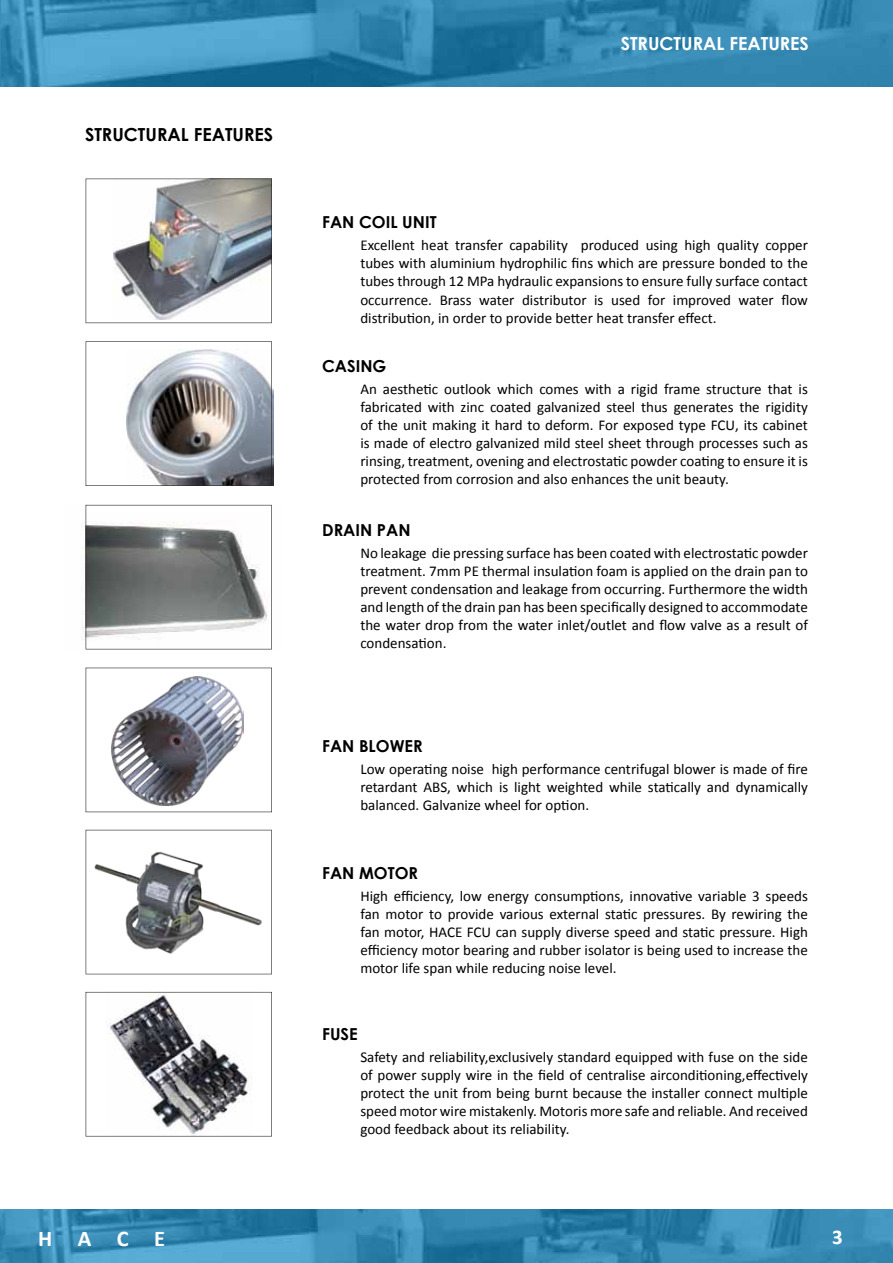
<style>
.page{position:relative;width:893px;height:1263px;background:#fff}
.page>*{position:absolute;margin:0;border:0;box-sizing:border-box;transform-origin:0 0}
.t1{font:700 22.5px "Calibri";color:#fff}
.t2{font:700 21px "Calibri";color:#fff}
.t3{font:700 18px "Century Gothic";color:#fff}
.t4{font:700 18px "Century Gothic";color:#000}
.t5{font:700 16.5px "Century Gothic";color:#000}
.t6{font:15px/18px "Calibri";color:#000;text-align:justify}
</style>
<div class="page">
<img style="left:0;top:0;width:893px;height:86px">
<img style="left:0;top:1210px;width:893px;height:53px">
<img style="left:81px;top:504px;width:191px;height:144px">
<img style="left:85px;top:829px;width:187px;height:146px">
<svg style="left:86px;top:179px;width:186px;height:144px"></svg>
<svg style="left:86px;top:505px;width:186px;height:144px"></svg>
<svg style="left:86px;top:341px;width:186px;height:145px"></svg>
<svg style="left:86px;top:668px;width:186px;height:144px"></svg>
<svg style="left:86px;top:992px;width:186px;height:144px"></svg>
<p class="t4" style="left:85px;top:121px;width:189px">STRUCTURAL FEATURES</p>
<p class="t3" style="left:621px;top:30px;width:189px">STRUCTURAL FEATURES</p>
<p class="t5" style="left:322px;top:210px;width:116px">FAN COIL UNIT</p>
<p class="t6" style="left:360px;top:237px;width:449px">Excellent heat transfer capability produced using high quality copper tubes with aluminium hydrophilic fins which are pressure bonded to the tubes through 12 MPa hydraulic expansions to ensure fully surface contact occurrence. Brass water distributor is used for improved water flow distribution, in order to provide better heat transfer effect.</p>
<p class="t5" style="left:322px;top:353px;width:66px">CASI NG</p>
<p class="t6" style="left:360px;top:380px;width:449px">An aesthetic outlook which comes with a rigid frame structure that is fabricated with zinc coated galvanized steel thus generates the rigidity of the unit making it hard to deform. For exposed type FCU, its cabinet is made of electro galvanized mild steel sheet through processes such as rinsing, treatment, ovening and electrostatic powder coating to ensure it is protected from corrosion and also enhances the unit beauty.</p>
<p class="t5" style="left:322px;top:517px;width:90px">DRAIN PAN</p>
<p class="t6" style="left:360px;top:544px;width:449px">No leakage die pressing surface has been coated with electrostatic powder treatment. 7mm PE thermal insulation foam is applied on the drain pan to prevent condensation and leakage from occurring. Furthermore the width and length of the drain pan has been specifically designed to accommodate the water drop from the water inlet/outlet and flow valve as a result of condensation.</p>
<p class="t5" style="left:322px;top:733px;width:102px">FAN BLOWER</p>
<p class="t6" style="left:360px;top:760px;width:449px">Low operating noise high performance centrifugal blower is made of fire retardant ABS, which is light weighted while statically and dynamically balanced. Galvanize wheel for option.</p>
<p class="t5" style="left:322px;top:860px;width:98px">FAN MOTOR</p>
<p class="t6" style="left:360px;top:887px;width:449px">High efficiency, low energy consumptions, innovative variable 3 speeds fan motor to provide various external static pressures. By rewiring the fan motor, HACE FCU can supply diverse speed and static pressure. High efficiency motor bearing and rubber isolator is being used to increase the motor life span while reducing noise level.</p>
<p class="t5" style="left:322px;top:1021px;width:37px">FUSE</p>
<p class="t6" style="left:360px;top:1048px;width:449px">Safety and reliability,exclusively standard equipped with fuse on the side of power supply wire in the field of centralise airconditioning,effectively protect the unit from being burnt because the installer connect multiple speed motor wire mistakenly. Motoris more safe and reliable. And received good feedback about its reliability.</p>
<h1 class="t1" style="left:38px;top:1224px;width:128px">H A C E</h1>
<h2 class="t2" style="left:832px;top:1223px;width:12px">3</h2>
</div>
